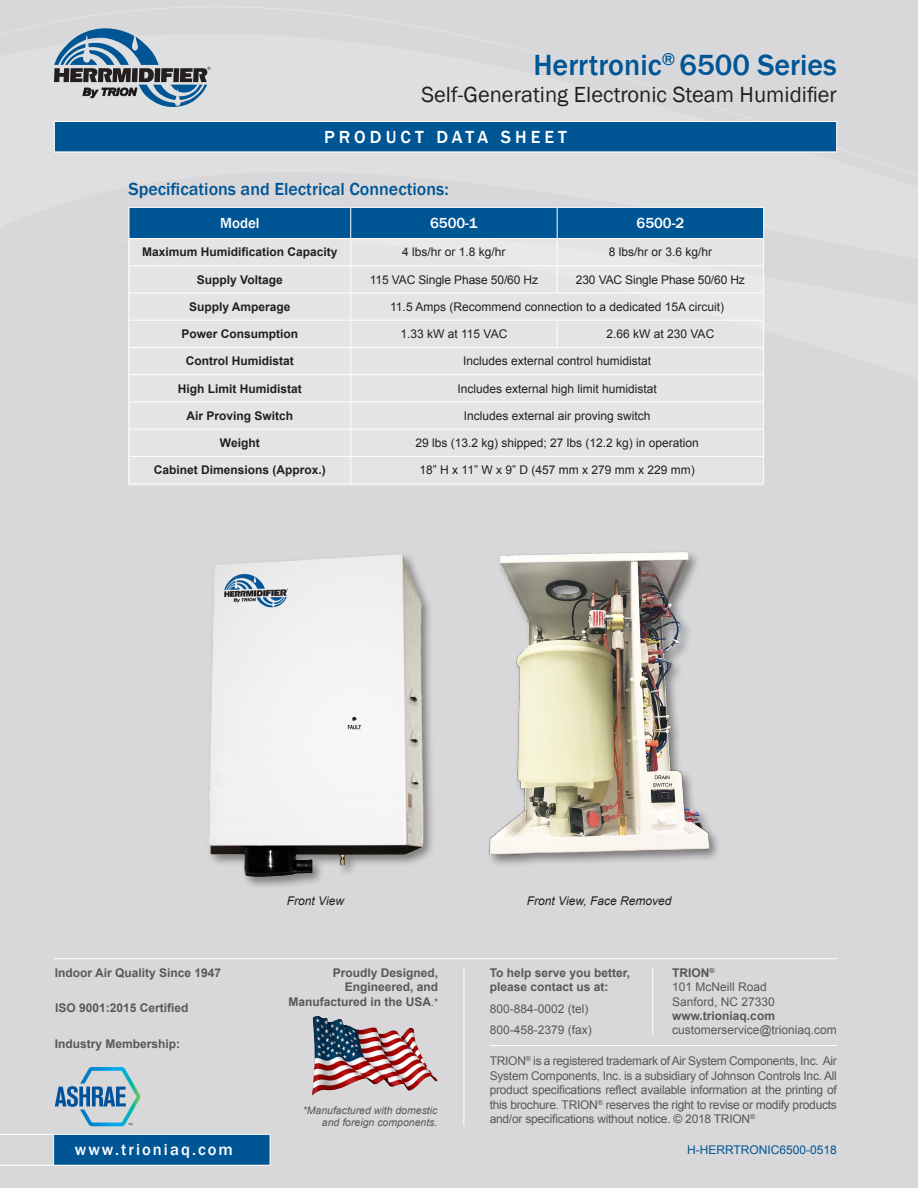
<style>
.page{position:relative;width:918px;height:1188px;background:#d8d8da}
.page>*{position:absolute;margin:0;border:0;box-sizing:border-box;transform-origin:0 0}
.t1{font:500 30px "Franklin Gothic";color:#005595}
.t2{font:22.5px "Franklin Gothic";color:#231f20}
.t3{font:500 18px "Franklin Gothic";color:#005595}
.t4{font:500 18px "Franklin Gothic";letter-spacing:.225em;color:#fff}
.t5{font:500 16.5px "Franklin Gothic";letter-spacing:.125em;color:#fff}
.t6{font:500 15px "Franklin Gothic";color:#fff}
.t7{font:12px/14.4px "Arial";color:#57585a;text-align:justify}
.t8{font:12px "Arial";color:#231f20}
.t9{font:700 12px/14.4px "Arial";color:#57585a;text-align:right}
.t10{font:700 12px "Arial";color:#231f20}
.t11{font:italic 12px "Arial";color:#231f20}
.t12{font:12px "Arial";color:#005595}
.t13{font:italic 10.5px/12.6px "Arial";color:#57585a;text-align:right}
.s1{font-weight:400;font-size:10.5px}
.s2{font-weight:700}
</style>
<div class="page">
<svg style="left:54px;top:28px;width:156px;height:79px"></svg>
<svg style="left:0;top:1134px;width:270px;height:32px"></svg>
<hr style="left:53px;top:1135px;width:1px;height:30px;background:#fff">
<hr style="left:464px;top:968px;width:1px;height:158px;background:#fff">
<hr style="left:490px;top:1045px;width:347px;height:1px;background:#fff">
<img style="left:312px;top:1016px;width:125px;height:80px">
<hr style="left:54px;top:958px;width:783px;height:1px;background:#fff">
<hr style="left:652px;top:968px;width:1px;height:66px;background:#fff">
<svg style="left:55px;top:1067px;width:85px;height:59px"></svg>
<div style="left:54px;top:122px;width:783px;height:30px;background:#005595"></div>
<div style="left:54px;top:121px;width:783px;height:31px;border:1px solid #fff"></div>
<div style="left:206px;top:551px;width:230px;height:338px;background:#231f20;opacity:.5"></div>
<img style="left:209px;top:554px;width:216px;height:323px">
<svg style="left:129px;top:207px;width:635px;height:276px"></svg>
<hr style="left:129px;top:483px;width:222px;height:1px;background:#fff">
<hr style="left:351px;top:483px;width:206px;height:1px;background:#fff">
<hr style="left:557px;top:483px;width:207px;height:1px;background:#fff">
<img style="left:488px;top:551px;width:224px;height:314px">
<p class="t1" style="left:533px;top:46px;width:305px">Herrtronic<sup>®</sup> 6500 Series</p>
<p class="t2" style="left:421px;top:81px;width:417px">Self-Generating Electronic Steam Humidifier</p>
<p class="t4" style="left:324px;top:126px;width:244px">PRODUCT DATA SHEET</p>
<p class="t3" style="left:128px;top:178px;width:322px">Specifications and Electrical Connections:</p>
<p class="t6" style="left:220px;top:214px;width:41px">Model</p>
<p class="t6" style="left:430px;top:214px;width:49px">6500-1</p>
<p class="t6" style="left:637px;top:214px;width:49px">6500-2</p>
<p class="t10" style="left:142px;top:244px;width:197px">Maximum Humidification Capacity</p>
<p class="t8" style="left:402px;top:244px;width:105px">4 lbs/hr or 1.8 kg/hr</p>
<p class="t8" style="left:609px;top:244px;width:105px">8 lbs/hr or 3.6 kg/hr</p>
<p class="t10" style="left:197px;top:272px;width:87px">Supply Voltage</p>
<p class="t8" style="left:370px;top:272px;width:170px">115 VAC Single Phase 50/60 Hz</p>
<p class="t8" style="left:576px;top:272px;width:171px">230 VAC Single Phase 50/60 Hz</p>
<p class="t10" style="left:189px;top:299px;width:103px">Supply Amperage</p>
<p class="t8" style="left:390px;top:299px;width:335px">11.5 Amps (Recommend connection to a dedicated 15A circuit)</p>
<p class="t10" style="left:182px;top:326px;width:118px">Power Consumption</p>
<p class="t8" style="left:400px;top:326px;width:108px">1.33 kW at 115 VAC</p>
<p class="t8" style="left:607px;top:326px;width:109px">2.66 kW at 230 VAC</p>
<p class="t10" style="left:186px;top:353px;width:109px">Control Humidistat</p>
<p class="t8" style="left:463px;top:353px;width:190px">Includes external control humidistat</p>
<p class="t10" style="left:178px;top:380px;width:126px">High Limit Humidistat</p>
<p class="t8" style="left:457px;top:381px;width:201px">Includes external high limit humidistat</p>
<p class="t10" style="left:187px;top:408px;width:108px">Air Proving Switch</p>
<p class="t8" style="left:464px;top:408px;width:188px">Includes external air proving switch</p>
<p class="t10" style="left:220px;top:435px;width:41px">Weight</p>
<p class="t8" style="left:415px;top:435px;width:285px">29 lbs (13.2 kg) shipped; 27 lbs (12.2 kg) in operation</p>
<p class="t10" style="left:154px;top:462px;width:174px">Cabinet Dimensions (Approx.)</p>
<p class="t8" style="left:420px;top:462px;width:277px">18” H x 11” W x 9” D (457 mm x 279 mm x 229 mm)</p>
<p class="t9" style="left:55px;top:966px;width:168px">Indoor Air Quality Since 1947</p>
<p class="t9" style="left:55px;top:1001px;width:135px">ISO 9001:2015 Certified</p>
<p class="t9" style="left:55px;top:1037px;width:127px">Industry Membership:</p>
<h3 class="t5" style="left:75px;top:1140px;width:160px">www.trioniaq.com</h3>
<p class="t11" style="left:287px;top:893px;width:59px">Front View</p>
<p class="t11" style="left:527px;top:893px;width:146px">Front View, Face Removed</p>
<p class="t9" style="left:288px;top:966px;width:151px">Proudly Designed,<br>Engineered, and<br>Manufactured in the USA<span class="s1">.*</span></p>
<p class="t13" style="left:303px;top:1104px;width:136px">*Manufactured with domestic and foreign components.</p>
<p class="t9" style="left:490px;top:966px;width:142px;text-align:left">To help serve you better, please contact us at:</p>
<p class="t7" style="left:490px;top:1023px;width:104px">800-458-2379 (fax)</p>
<p class="t7" style="left:490px;top:1001px;width:100px">800-884-0002 (tel)</p>
<p class="t7" style="left:672px;top:965px;width:104px;text-align:left"><span class="s2">TRION</span><sup>®<br></sup>101 McNeill Road<br>Sanford, NC 27330</p>
<p class="t9" style="left:672px;top:1009px;width:104px">www.trioniaq.com</p>
<p class="t7" style="left:672px;top:1023px;width:166px">customerservice@trioniaq.com</p>
<p class="t7" style="left:490px;top:1054px;width:349px">TRION<sup>®</sup> is a registered trademark of Air System Components, Inc. Air System Components, Inc. is a subsidiary of Johnson Controls Inc. All product specifications reflect available information at the printing of this brochure. TRION<sup>®</sup> reserves the right to revise or modify products and/or specifications without notice. © 2018 TRION<sup>®</sup></p>
<p class="t12" style="left:687px;top:1142px;width:151px">H-HERRTRONIC6500-0518</p>
</div>
